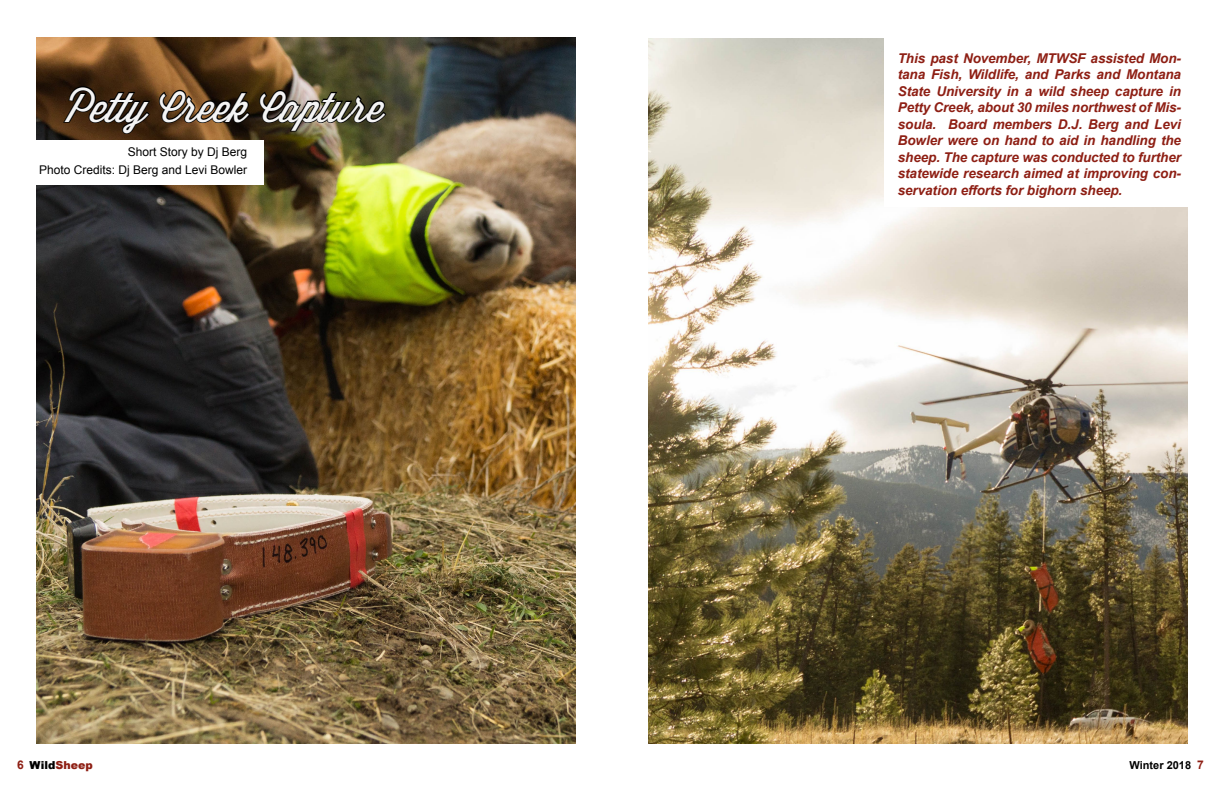
<style>
.page{position:relative;width:1224px;height:792px;background:#fff}
.page>*{position:absolute;margin:0;border:0;box-sizing:border-box;transform-origin:0 0}
.t1{font:40px "Wisdom Script";letter-spacing:.01em;color:#f4f4f4}
.t2{font:italic 700 13.5px/16.5px "Arial";letter-spacing:-.005em;color:#8e1f14;text-align:justify}
.t3{font:12px/18px "Arial";color:#000;text-align:right}
.t4{font:700 11px "Arial";color:#000}
.t5{font:900 11px "Arial";color:#8e1f14}
.s1{font-weight:700;font-size:12px}
.s2{color:#000}
.s3{font-size:12px;color:#8e1f14}
</style>
<div class="page">
<img style="left:648px;top:39px;width:540px;height:704px">
<img style="left:36px;top:38px;width:540px;height:705px">
<div style="left:6px;top:140px;width:258px;height:45px;background:#fff"></div>
<svg style="left:61px;top:80px;width:91px;height:55px;background:#2d1a09"></svg>
<svg style="left:158px;top:89px;width:230px;height:44px;background:#3f3320"></svg>
<div style="left:884px;top:39px;width:329px;height:168px;background:#fff"></div>
<h1 class="t1" style="left:64px;top:77px;width:321px">Petty Creek Capture</h1>
<p class="t3" style="left:39px;top:143px;width:210px">Short Story by Dj Berg<br>Photo Credits: Dj Berg and Levi Bowler</p>
<p class="t2" style="left:898px;top:50px;width:285px">This past November, MTWSF assisted Mon&shy;tana Fish, Wildlife, and Parks and Montana State University in a wild sheep capture in Petty Creek, about 30 miles northwest of Mis&shy;soula. Board members D.J. Berg and Levi Bowler were on hand to aid in handling the sheep. The capture was conducted to further statewide research aimed at improving con&shy;servation efforts for bighorn sheep.</p>
<p class="t5" style="left:17px;top:757px;width:77px"><span class="s1">6</span> <span class="s2">Wild</span>Sheep</p>
<p class="t4" style="left:1130px;top:758px;width:76px">Winter 2018 <span class="s3">7</span></p>
</div>
